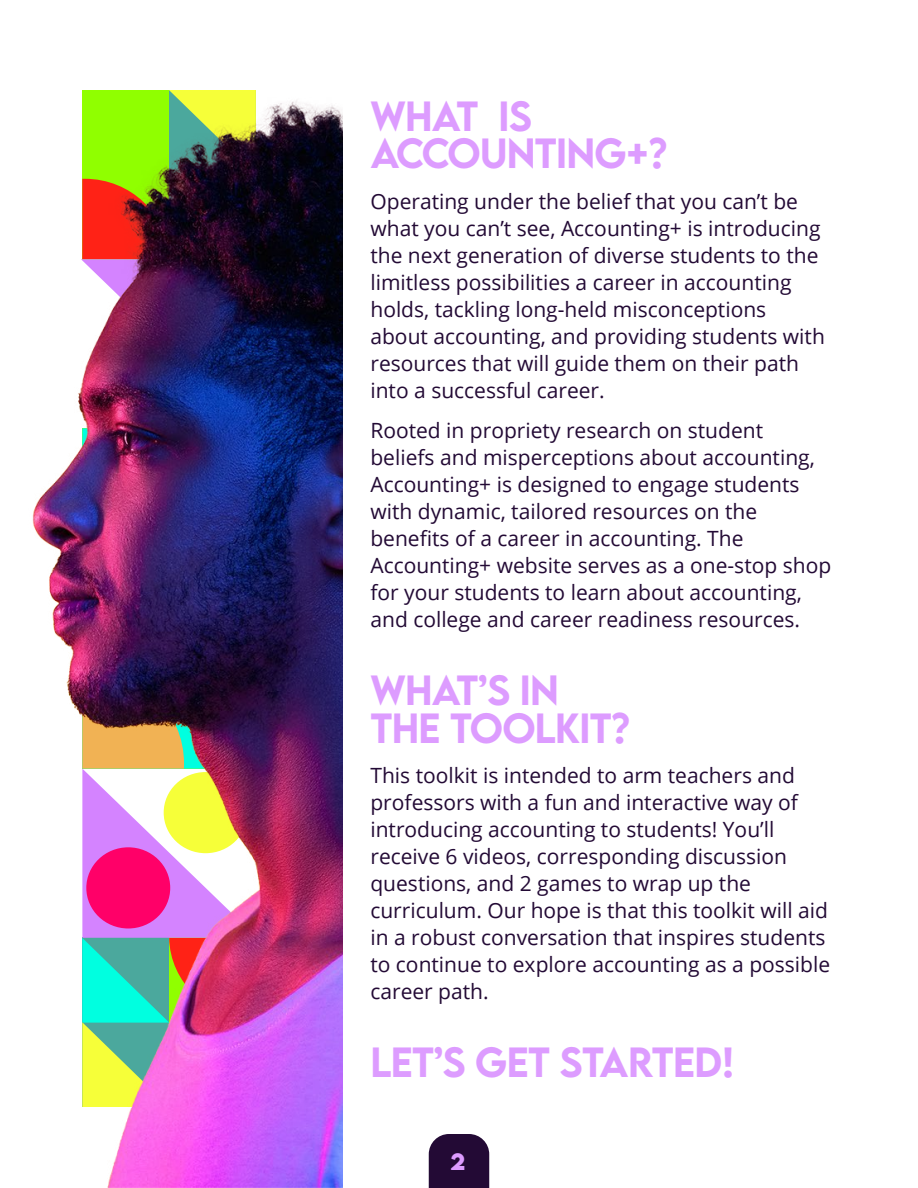
<style>
.page{position:relative;width:918px;height:1188px;background:#fff}
.page>*{position:absolute;margin:0;border:0;box-sizing:border-box;transform-origin:0 0}
.TEXT_-_Body{font:500 37.5px/37.5px "LEMONMILK";letter-spacing:-.02em;color:#dd9cff}
.List_Paragraph{font:21px/27px "Open Sans";color:#230a35}
.TEXT_-_Body-2{font:700 21px "LEMONMILK";color:#dd9cff}
</style>
<div class="page">
<div style="left:429px;top:1134px;width:60px;height:54px;background:#230a35"></div>
<img style="left:32px;top:90px;width:310px;height:1098px">
<p class="TEXT_-_Body" style="left:370px;top:97px;width:163px">WHAT IS<br>ACCO</p>
<p class="TEXT_-_Body" style="left:480px;top:135px;width:189px">UNTING+?</p>
<p class="List_Paragraph" style="left:370px;top:187px;width:456px">Operating under the belief that you can’t be what you can’t see, Accounting+ is introducing the next generation of diverse students to the limitless possibilities a career in accounting holds, tackling long-held misconceptions about accounting, and providing students with resources that will guide them on their path into a successful career.</p>
<p class="List_Paragraph" style="left:370px;top:416px;width:462px">Rooted in propriety research on student beliefs and misperceptions about accounting, Accounting+ is designed to engage students with dynamic, tailored resources on the benefits of a career in accounting. The Accounting+ website serves as a one-stop shop for your students to learn about accounting, and college and career readiness resources.</p>
<p class="TEXT_-_Body" style="left:370px;top:672px;width:190px">WHAT’S IN<br>THE TOOLK</p>
<p class="TEXT_-_Body" style="left:580px;top:709px;width:52px">IT?</p>
<p class="List_Paragraph" style="left:370px;top:761px;width:461px">This toolkit is intended to arm teachers and professors with a fun and interactive way of introducing accounting to students! You’ll receive 6 videos, corresponding discussion questions, and 2 games to wrap up the curriculum. Our hope is that this toolkit will aid in a robust conversation that inspires students to continue to explore accounting as a possible career path.</p>
<p class="TEXT_-_Body" style="left:370px;top:1044px;width:306px">LET’S GET STARTED</p>
<p class="TEXT_-_Body" style="left:722px;top:1044px;width:14px">!</p>
<p class="TEXT_-_Body-2" style="left:451px;top:1148px;width:16px">2</p>
</div>
